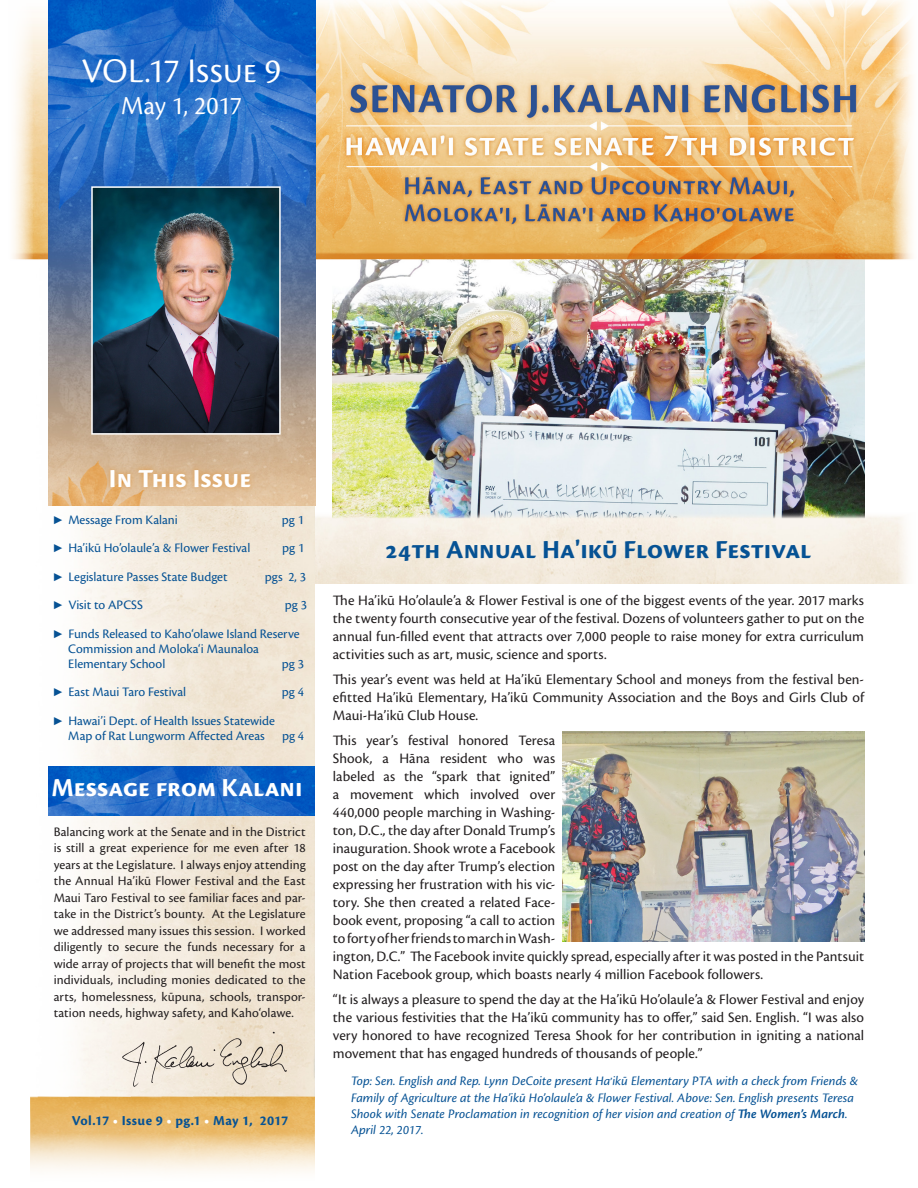
<style>
.page{position:relative;width:918px;height:1188px;background:#fff}
.page>*{position:absolute;margin:0;border:0;box-sizing:border-box;transform-origin:0 0}
.Emphasis{font:36px "Cronos Pro Disp";letter-spacing:.01em;color:#fff}
.Senate_Headline{font:700 27px "Cronos Pro";color:#065294}
.Senate_Headline-2{font:700 27px "Cronos Pro";letter-spacing:.005em;color:#fff}
.Emphasis-2{font:27px "Cronos Pro Disp";color:#fff}
.Cronos_Paragraph{font:15px/18px "Cronos Pro";letter-spacing:.005em;color:#231f20;text-align:justify}
.Emphasis-3{font:700 14.25px "Cronos Pro";letter-spacing:.005em;color:#065294}
.Cronos_Paragraph-2{font:13.5px/16.5px "Cronos Pro";letter-spacing:.01em;color:#231f20;text-align:justify}
.t1{font:13.5px/15px "Cronos Pro";color:#065294}
.t2{font:italic 13.5px/16.2px "Cronos Pro";color:#065294}
.s1{font-family:"Andale Mono"}
.s2{color:#fff}
.s3{font-style:normal}
.s4{font-weight:600}
</style>
<div class="page">
<img style="left:333px;top:270px;width:531px;height:242px">
<img style="left:562px;top:732px;width:302px;height:209px">
<img style="left:12px;top:0;width:901px;height:270px">
<img style="left:315px;top:512px;width:592px;height:72px">
<img style="left:32px;top:203px;width:283px;height:893px">
<img style="left:30px;top:1096px;width:285px;height:76px">
<img style="left:49px;top:1px;width:267px;height:504px">
<div style="left:105px;top:464px;width:151px;height:29px;background:#df943c;opacity:.89"></div>
<img style="left:48px;top:766px;width:267px;height:50px">
<img style="left:116px;top:1027px;width:177px;height:61px">
<img style="left:94px;top:189px;width:184px;height:243px">
<div style="left:91px;top:186px;width:190px;height:249px;border:2px solid #fff"></div>
<p class="Emphasis" style="left:82px;top:50px;width:201px">VOL.17 Issue 9</p>
<p class="Emphasis-2" style="left:121px;top:91px;width:122px">May 1, 2017</p>
<p class="Senate_Headline-2" style="left:109px;top:463px;width:144px">In This Issue</p>
<p class="t1" style="left:54px;top:512px;width:125px"><span class="s1">►</span> Message From Kalani</p>
<p class="t1" style="left:282px;top:512px;width:24px">pg 1</p>
<p class="t1" style="left:54px;top:541px;width:198px"><span class="s1">►</span> Ha’ikū Ho’olaule’a &amp; Flower Festival</p>
<p class="t1" style="left:282px;top:541px;width:24px">pg 1</p>
<p class="t1" style="left:54px;top:569px;width:175px"><span class="s1">►</span> Legislature Passes State Budget</p>
<p class="t1" style="left:265px;top:569px;width:43px">pgs 2, 3</p>
<p class="t1" style="left:54px;top:598px;width:90px"><span class="s1">►</span> Visit to APCSS</p>
<p class="t1" style="left:285px;top:598px;width:24px">pg 3</p>
<p class="t1" style="left:68px;top:626px;width:233px;text-indent:-14px"><span class="s1">►</span> Funds Released to Kaho‘olawe Island Reserve<br>Commission and Moloka‘i Maunaloa<br>Elementary School</p>
<p class="t1" style="left:282px;top:656px;width:24px">pg 3</p>
<p class="t1" style="left:54px;top:685px;width:134px"><span class="s1">►</span> East Maui Taro Festival</p>
<p class="t1" style="left:282px;top:685px;width:24px">pg 4</p>
<p class="t1" style="left:54px;top:713px;width:223px;text-align:center"><span class="s1">►</span> Hawai’i Dept. of Health Issues Statewide<br>Map of Rat Lungworm Affected Areas</p>
<p class="t1" style="left:282px;top:728px;width:24px">pg 4</p>
<p class="Senate_Headline-2" style="left:51px;top:772px;width:253px">Message from Kalani</p>
<p class="Cronos_Paragraph-2" style="left:54px;top:823px;width:254px">Balancing work at the Senate and in the District is still a great experience for me even after 18 years at the Legislature. I always enjoy attending the Annual Ha’ikū Flower Festival and the East Maui Taro Festival to see familiar faces and par&shy;take in the District’s bounty. At the Legislature we addressed many issues this session. I worked diligently to secure the funds necessary for a wide array of projects that will benefit the most individuals, including monies dedicated to the arts, homelessness, kūpuna, schools, transpor&shy;tation needs, highway safety, and Kaho‘olawe.</p>
<p class="Emphasis-3" style="left:72px;top:1112px;width:218px">Vol.17 <span class="s2">•</span> Issue 9 <span class="s2">•</span> pg.1 <span class="s2">•</span> May 1, 2017</p>
<p class="Senate_Headline" style="left:385px;top:534px;width:428px">24th Annual Ha'ikū Flower Festival</p>
<p class="Cronos_Paragraph" style="left:333px;top:592px;width:533px">The Ha’ikū Ho’olaule’a &amp; Flower Festival is one of the biggest events of the year. 2017 marks the twenty fourth consecutive year of the festival. Dozens of volunteers gather to put on the annual fun-filled event that attracts over 7,000 people to raise money for extra curriculum activities such as art, music, science and sports.</p>
<p class="Cronos_Paragraph" style="left:333px;top:671px;width:533px">This year’s event was held at Ha’ikū Elementary School and moneys from the festival ben&shy;efitted Ha’ikū Elementary, Ha’ikū Community Association and the Boys and Girls Club of Maui-Ha’ikū Club House.</p>
<p class="Cronos_Paragraph" style="left:333px;top:731px;width:533px;text-align:left">This year’s festival honored Teresa<br>Shook, a Hāna resident who was<br>labeled as the “spark that ignited”<br>a movement which involved over<br>440,000 people marching in Washing-<br>ton, D.C., the day after Donald Trump’s<br>inauguration. Shook wrote a Facebook<br>post on the day after Trump’s election<br>expressing her frustration with his vic-<br>tory. She then created a related Face-<br>book event, proposing “a call to action<br>to forty of her friends to march in Wash-<br>ington, D.C.” The Facebook invite quickly spread, especially after it was posted in the Pantsuit Nation Facebook group, which boasts nearly 4 million Facebook followers.</p>
<p class="Cronos_Paragraph" style="left:333px;top:990px;width:533px">“It is always a pleasure to spend the day at the Ha’ikū Ho’olaule’a &amp; Flower Festival and enjoy the various festivities that the Ha’ikū community has to offer,” said Sen. English. “I was also very honored to have recognized Teresa Shook for her contribution in igniting a national movement that has engaged hundreds of thousands of people.”</p>
<p class="t2" style="left:351px;top:1073px;width:509px">Top: Sen. English and Rep. Lynn DeCoite present Ha<span class="s3">,</span>ikū Elementary PTA with a check from Friends &amp; Family of Agriculture at the Ha’ikū Ho’olaule’a &amp; Flower Festival. Above: Sen. English presents Teresa Shook with Senate Proclamation in recognition of her vision and creation of <span class="s4">The Women’s March</span>.<br>April 22, 2017.</p>
</div>
